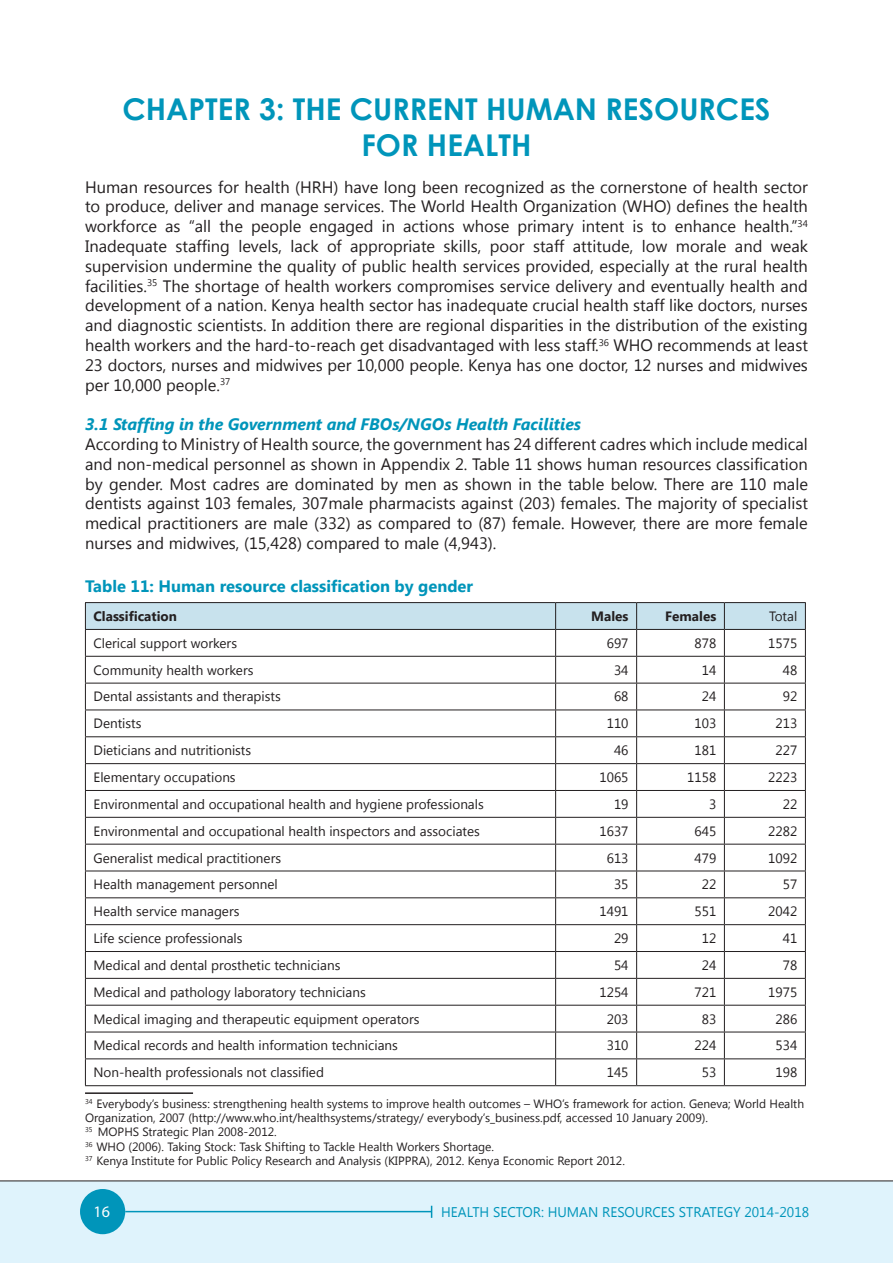
<style>
.page{position:relative;width:893px;height:1263px;background:#fff}
.page>*{position:absolute;margin:0;border:0;box-sizing:border-box;transform-origin:0 0}
.t1{font:700 30px/36px "Century Gothic";color:#0095ba;text-align:center}
.t2{font:22.5px "Myriad Arabic";color:#fff}
.t3{font:16.5px/19.8px "Segoe UI";color:#231f20;text-align:justify}
.t4{font:italic 700 16.5px "Segoe UI";color:#0095ba}
.t5{font:700 16.5px "Segoe UI";color:#0095ba}
.t6{font:13.95px "Segoe UI";color:#0095ba}
.t7{font:13.5px "Segoe UI";color:#231f20}
.t8{font:700 13.5px "Segoe UI";color:#231f20}
.t9{font:12px/14.4px "Segoe UI";color:#231f20}
</style>
<div class="page">
<div style="left:0;top:1181px;width:893px;height:82px;background:#dff3fc"></div>
<div style="left:80px;top:1189px;width:45px;height:45px;background:#0095ba;border-radius:50%"></div>
<hr style="left:125px;top:1211px;width:307px;height:1px;background:#0095ba">
<hr style="left:0;top:1181px;width:893px;height:1px;background:#231f20">
<hr style="left:85px;top:602px;width:471px;height:1px;background:#231f20">
<hr style="left:556px;top:602px;width:81px;height:1px;background:#231f20">
<hr style="left:637px;top:602px;width:87px;height:1px;background:#231f20">
<hr style="left:724px;top:602px;width:82px;height:1px;background:#231f20">
<hr style="left:85px;top:1085px;width:471px;height:1px;background:#231f20">
<hr style="left:556px;top:1085px;width:81px;height:1px;background:#231f20">
<hr style="left:637px;top:1085px;width:87px;height:1px;background:#231f20">
<hr style="left:724px;top:1085px;width:82px;height:1px;background:#231f20">
<svg style="left:85px;top:603px;width:721px;height:482px"></svg>
<hr style="left:85px;top:1092px;width:108px;height:2px;background:#231f20">
<h1 class="t1" style="left:122px;top:91px;width:650px">CHAPTER 3: THE CURRENT HUMAN RESOURCES<br>FOR HEALTH</h1>
<p class="t3" style="left:85px;top:176px;width:724px">Human resources for health (HRH) have long been recognized as the cornerstone of health sector to produce, deliver and manage services. The World Health Organization (WHO) defines the health workforce as “all the people engaged in actions whose primary intent is to enhance health.”<sup>34<br></sup>Inadequate staffing levels, lack of appropriate skills, poor staff attitude, low morale and weak supervision undermine the quality of public health services provided, especially at the rural health facilities.<sup>35</sup> The shortage of health workers compromises service delivery and eventually health and development of a nation. Kenya health sector has inadequate crucial health staff like doctors, nurses and diagnostic scientists. In addition there are regional disparities in the distribution of the existing health workers and the hard-to-reach get disadvantaged with less staff.<sup>36</sup> WHO recommends at least 23 doctors, nurses and midwives per 10,000 people. Kenya has one doctor, 12 nurses and midwives per 10,000 people.<sup>37</sup></p>
<p class="t4" style="left:85px;top:413px;width:498px">3.1 Staffing in the Government and FBOs/NGOs Health Facilities</p>
<p class="t3" style="left:85px;top:434px;width:724px">According to Ministry of Health source, the government has 24 different cadres which include medical and non-medical personnel as shown in Appendix 2. Table 11 shows human resources classification by gender. Most cadres are dominated by men as shown in the table below. There are 110 male dentists against 103 females, 307male pharmacists against (203) females. The majority of specialist medical practitioners are male (332) as compared to (87) female. However, there are more female nurses and midwives, (15,428) compared to male (4,943).</p>
<p class="t5" style="left:85px;top:574px;width:390px">Table 11: Human resource classification by gender</p>
<p class="t8" style="left:94px;top:606px;width:85px">Classification</p>
<p class="t8" style="left:591px;top:606px;width:39px">Males</p>
<p class="t8" style="left:665px;top:606px;width:53px">Females</p>
<p class="t7" style="left:769px;top:607px;width:30px">Total</p>
<p class="t7" style="left:94px;top:634px;width:145px">Clerical support workers</p>
<p class="t7" style="left:607px;top:634px;width:23px">697</p>
<p class="t7" style="left:694px;top:634px;width:23px">878</p>
<p class="t7" style="left:768px;top:634px;width:31px">1575</p>
<p class="t7" style="left:94px;top:660px;width:161px">Community health workers</p>
<p class="t7" style="left:614px;top:660px;width:16px">34</p>
<p class="t7" style="left:702px;top:660px;width:16px">14</p>
<p class="t7" style="left:783px;top:660px;width:16px">48</p>
<p class="t7" style="left:94px;top:687px;width:189px">Dental assistants and therapists</p>
<p class="t7" style="left:614px;top:687px;width:16px">68</p>
<p class="t7" style="left:702px;top:687px;width:16px">24</p>
<p class="t7" style="left:783px;top:687px;width:16px">92</p>
<p class="t7" style="left:94px;top:714px;width:50px">Dentists</p>
<p class="t7" style="left:607px;top:714px;width:23px">110</p>
<p class="t7" style="left:694px;top:714px;width:23px">103</p>
<p class="t7" style="left:775px;top:714px;width:23px">213</p>
<p class="t7" style="left:94px;top:741px;width:159px">Dieticians and nutritionists</p>
<p class="t7" style="left:614px;top:741px;width:16px">46</p>
<p class="t7" style="left:694px;top:741px;width:23px">181</p>
<p class="t7" style="left:775px;top:741px;width:23px">227</p>
<p class="t7" style="left:94px;top:768px;width:144px">Elementary occupations</p>
<p class="t7" style="left:599px;top:768px;width:31px">1065</p>
<p class="t7" style="left:687px;top:768px;width:31px">1158</p>
<p class="t7" style="left:768px;top:768px;width:31px">2223</p>
<p class="t7" style="left:94px;top:795px;width:392px">Environmental and occupational health and hygiene professionals</p>
<p class="t7" style="left:614px;top:795px;width:16px">19</p>
<p class="t7" style="left:709px;top:795px;width:9px">3</p>
<p class="t7" style="left:783px;top:795px;width:16px">22</p>
<p class="t7" style="left:94px;top:821px;width:388px">Environmental and occupational health inspectors and associates</p>
<p class="t7" style="left:599px;top:821px;width:31px">1637</p>
<p class="t7" style="left:694px;top:821px;width:23px">645</p>
<p class="t7" style="left:768px;top:821px;width:31px">2282</p>
<p class="t7" style="left:94px;top:848px;width:189px">Generalist medical practitioners</p>
<p class="t7" style="left:607px;top:848px;width:23px">613</p>
<p class="t7" style="left:694px;top:848px;width:23px">479</p>
<p class="t7" style="left:768px;top:848px;width:31px">1092</p>
<p class="t7" style="left:94px;top:875px;width:186px">Health management personnel</p>
<p class="t7" style="left:614px;top:875px;width:16px">35</p>
<p class="t7" style="left:702px;top:875px;width:16px">22</p>
<p class="t7" style="left:783px;top:875px;width:16px">57</p>
<p class="t7" style="left:94px;top:902px;width:147px">Health service managers</p>
<p class="t7" style="left:599px;top:902px;width:31px">1491</p>
<p class="t7" style="left:694px;top:902px;width:23px">551</p>
<p class="t7" style="left:768px;top:902px;width:31px">2042</p>
<p class="t7" style="left:94px;top:929px;width:151px">Life science professionals</p>
<p class="t7" style="left:614px;top:929px;width:16px">29</p>
<p class="t7" style="left:702px;top:929px;width:16px">12</p>
<p class="t7" style="left:783px;top:929px;width:16px">41</p>
<p class="t7" style="left:94px;top:956px;width:248px">Medical and dental prosthetic technicians</p>
<p class="t7" style="left:614px;top:956px;width:16px">54</p>
<p class="t7" style="left:702px;top:956px;width:16px">24</p>
<p class="t7" style="left:783px;top:956px;width:16px">78</p>
<p class="t7" style="left:94px;top:982px;width:274px">Medical and pathology laboratory technicians</p>
<p class="t7" style="left:599px;top:982px;width:31px">1254</p>
<p class="t7" style="left:694px;top:982px;width:23px">721</p>
<p class="t7" style="left:768px;top:982px;width:31px">1975</p>
<p class="t7" style="left:94px;top:1009px;width:327px">Medical imaging and therapeutic equipment operators</p>
<p class="t7" style="left:607px;top:1009px;width:23px">203</p>
<p class="t7" style="left:702px;top:1009px;width:16px">83</p>
<p class="t7" style="left:775px;top:1009px;width:23px">286</p>
<p class="t7" style="left:94px;top:1036px;width:306px">Medical records and health information technicians</p>
<p class="t7" style="left:607px;top:1036px;width:23px">310</p>
<p class="t7" style="left:694px;top:1036px;width:23px">224</p>
<p class="t7" style="left:775px;top:1036px;width:23px">534</p>
<p class="t7" style="left:94px;top:1063px;width:232px">Non-health professionals not classified</p>
<p class="t7" style="left:607px;top:1063px;width:23px">145</p>
<p class="t7" style="left:702px;top:1063px;width:16px">53</p>
<p class="t7" style="left:775px;top:1063px;width:23px">198</p>
<p class="t9" style="left:85px;top:1095px;width:721px"><sup>34</sup> Everybody’s business: strengthening health systems to improve health outcomes – WHO’s framework for action. Geneva; World Health Organization, 2007 (http://www.who.int/healthsystems/strategy/ everybody’s_business.pdf, accessed 10 January 2009).<br><sup>35</sup> MOPHS Strategic Plan 2008-2012.<br><sup>36</sup> WHO (2006). Taking Stock: Task Shifting to Tackle Health Workers Shortage.<br><sup>37</sup> Kenya Institute for Public Policy Research and Analysis (KIPPRA), 2012. Kenya Economic Report 2012.</p>
<h2 class="t2" style="left:94px;top:1196px;width:18px">16</h2>
<p class="t6" style="left:441px;top:1202px;width:254px">HEALTH SECTOR: Human ResourceS Strat</p>
<p class="t6" style="left:717px;top:1202px;width:94px">EGY 2014-2018</p>
</div>
